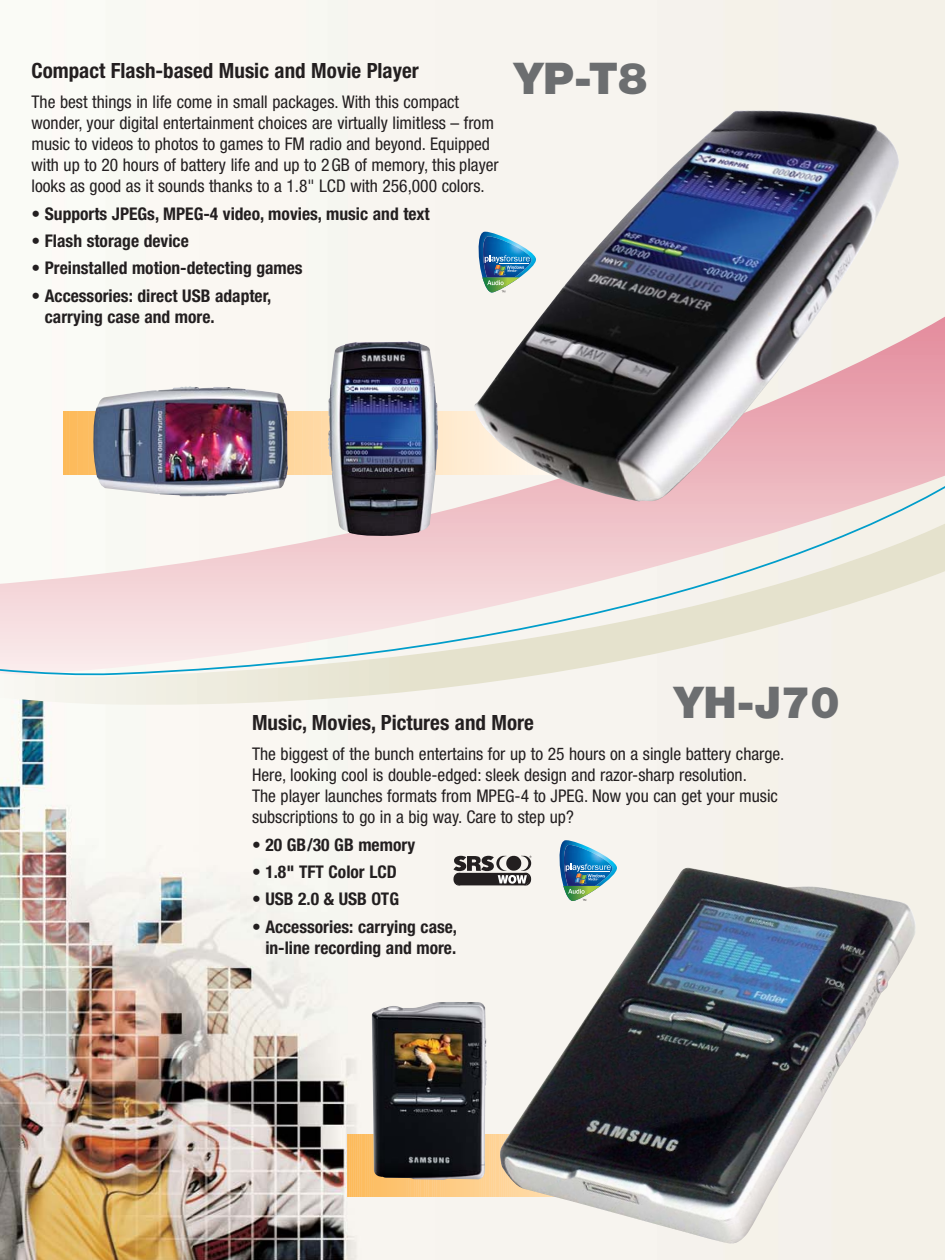
<style>
.page{position:relative;width:945px;height:1260px;background:#fff}
.page>*{position:absolute;margin:0;border:0;box-sizing:border-box;transform-origin:0 0}
.t1{font:900 43.75px "Helvetica Neue";color:#6c6e70}
.t2{font:700 condensed 21px "Helvetica Neue";color:#231f20}
.t3{font:condensed 17.5px/21px "Helvetica Neue";color:#231f20}
.t4{font:700 condensed 17.5px/21px "Helvetica Neue";color:#231f20}
</style>
<div class="page">
<img style="left:0;top:0;width:945px;height:1260px">
<svg style="left:0;top:306px;width:945px;height:150px"></svg>
<svg style="left:0;top:690px;width:945px;height:23px"></svg>
<svg style="left:0;top:456px;width:945px;height:234px"></svg>
<hr style="left:63px;top:411px;width:1px;height:63px;background:#fdba58">
<hr style="left:65px;top:411px;width:1px;height:63px;background:#fdba59">
<hr style="left:67px;top:411px;width:2px;height:63px;background:#fdba5a">
<hr style="left:70px;top:411px;width:1px;height:63px;background:#fdbb5b">
<hr style="left:73px;top:411px;width:1px;height:63px;background:#fdbb5c">
<hr style="left:76px;top:411px;width:1px;height:63px;background:#fdbb5d">
<hr style="left:78px;top:411px;width:1px;height:63px;background:#fdbc5e">
<hr style="left:81px;top:411px;width:1px;height:63px;background:#fdbc5f">
<hr style="left:84px;top:411px;width:1px;height:63px;background:#fdbd60">
<hr style="left:86px;top:411px;width:2px;height:63px;background:#fdbd60">
<hr style="left:89px;top:411px;width:1px;height:63px;background:#fdbd61">
<hr style="left:92px;top:411px;width:1px;height:63px;background:#fdbe62">
<hr style="left:290px;top:411px;width:1px;height:63px;background:#ffd69c">
<hr style="left:292px;top:411px;width:2px;height:63px;background:#ffd69d">
<hr style="left:295px;top:411px;width:1px;height:63px;background:#ffd79e">
<hr style="left:298px;top:411px;width:1px;height:63px;background:#ffd79f">
<hr style="left:301px;top:411px;width:1px;height:63px;background:#ffd89f">
<hr style="left:303px;top:411px;width:1px;height:63px;background:#ffd8a0">
<hr style="left:306px;top:411px;width:1px;height:63px;background:#ffd8a1">
<hr style="left:309px;top:411px;width:1px;height:63px;background:#ffd8a2">
<hr style="left:311px;top:411px;width:2px;height:63px;background:#ffd8a3">
<hr style="left:314px;top:411px;width:1px;height:63px;background:#ffd9a4">
<hr style="left:317px;top:411px;width:1px;height:63px;background:#ffd9a4">
<hr style="left:320px;top:411px;width:1px;height:63px;background:#ffd9a5">
<hr style="left:322px;top:411px;width:1px;height:63px;background:#ffdaa6">
<hr style="left:325px;top:411px;width:1px;height:63px;background:#ffdaa7">
<hr style="left:439px;top:411px;width:1px;height:63px;background:#ffe9cb">
<hr style="left:442px;top:411px;width:1px;height:63px;background:#ffe9cb">
<hr style="left:444px;top:411px;width:1px;height:63px;background:#ffeacc">
<hr style="left:447px;top:411px;width:1px;height:63px;background:#ffeacd">
<hr style="left:450px;top:411px;width:1px;height:63px;background:#ffeace">
<hr style="left:452px;top:411px;width:2px;height:63px;background:#ffebcf">
<hr style="left:455px;top:411px;width:1px;height:63px;background:#ffebd0">
<hr style="left:458px;top:411px;width:1px;height:63px;background:#ffecd1">
<hr style="left:461px;top:411px;width:1px;height:63px;background:#ffecd1">
<hr style="left:463px;top:411px;width:1px;height:63px;background:#ffecd2">
<hr style="left:466px;top:411px;width:1px;height:63px;background:#ffecd3">
<hr style="left:469px;top:411px;width:1px;height:63px;background:#ffedd4">
<hr style="left:471px;top:411px;width:2px;height:63px;background:#ffedd5">
<hr style="left:347px;top:1134px;width:1px;height:63px;background:#fdba58">
<hr style="left:348px;top:1134px;width:1px;height:63px;background:#fdba59">
<hr style="left:350px;top:1134px;width:1px;height:63px;background:#fdba5a">
<hr style="left:352px;top:1134px;width:1px;height:63px;background:#fdbb5b">
<hr style="left:354px;top:1134px;width:1px;height:63px;background:#fdbb5c">
<hr style="left:356px;top:1134px;width:1px;height:63px;background:#fdbb5d">
<hr style="left:358px;top:1134px;width:1px;height:63px;background:#fdbc5e">
<hr style="left:360px;top:1134px;width:1px;height:63px;background:#fdbc5f">
<hr style="left:362px;top:1134px;width:1px;height:63px;background:#fdbd60">
<hr style="left:364px;top:1134px;width:1px;height:63px;background:#fdbd60">
<hr style="left:366px;top:1134px;width:1px;height:63px;background:#fdbd61">
<hr style="left:368px;top:1134px;width:1px;height:63px;background:#fdbe62">
<hr style="left:370px;top:1134px;width:1px;height:63px;background:#fdbe63">
<hr style="left:372px;top:1134px;width:1px;height:63px;background:#fdbe64">
<hr style="left:374px;top:1134px;width:1px;height:63px;background:#fdbf65">
<hr style="left:376px;top:1134px;width:1px;height:63px;background:#fdbf66">
<hr style="left:378px;top:1134px;width:1px;height:63px;background:#fdbf67">
<hr style="left:380px;top:1134px;width:1px;height:63px;background:#fdbf67">
<hr style="left:382px;top:1134px;width:1px;height:63px;background:#fdc068">
<hr style="left:384px;top:1134px;width:1px;height:63px;background:#fdc069">
<hr style="left:386px;top:1134px;width:1px;height:63px;background:#fdc06a">
<hr style="left:388px;top:1134px;width:1px;height:63px;background:#fdc16b">
<hr style="left:390px;top:1134px;width:1px;height:63px;background:#fdc16c">
<hr style="left:391px;top:1134px;width:1px;height:63px;background:#fdc26c">
<hr style="left:393px;top:1134px;width:1px;height:63px;background:#fdc26d">
<hr style="left:395px;top:1134px;width:1px;height:63px;background:#fdc26e">
<hr style="left:397px;top:1134px;width:1px;height:63px;background:#fdc36f">
<hr style="left:399px;top:1134px;width:1px;height:63px;background:#fdc370">
<hr style="left:401px;top:1134px;width:1px;height:63px;background:#fdc371">
<hr style="left:403px;top:1134px;width:1px;height:63px;background:#fdc371">
<hr style="left:405px;top:1134px;width:1px;height:63px;background:#fdc372">
<hr style="left:407px;top:1134px;width:1px;height:63px;background:#fdc473">
<hr style="left:409px;top:1134px;width:1px;height:63px;background:#fdc474">
<hr style="left:411px;top:1134px;width:1px;height:63px;background:#fec575">
<hr style="left:413px;top:1134px;width:1px;height:63px;background:#fec575">
<hr style="left:415px;top:1134px;width:1px;height:63px;background:#fec576">
<hr style="left:417px;top:1134px;width:1px;height:63px;background:#fec677">
<hr style="left:419px;top:1134px;width:1px;height:63px;background:#fec678">
<hr style="left:421px;top:1134px;width:1px;height:63px;background:#fec779">
<hr style="left:423px;top:1134px;width:1px;height:63px;background:#fec779">
<hr style="left:425px;top:1134px;width:1px;height:63px;background:#fec77a">
<hr style="left:427px;top:1134px;width:1px;height:63px;background:#fec87b">
<hr style="left:429px;top:1134px;width:1px;height:63px;background:#fec87c">
<hr style="left:431px;top:1134px;width:1px;height:63px;background:#fec87c">
<hr style="left:433px;top:1134px;width:1px;height:63px;background:#fec87d">
<hr style="left:435px;top:1134px;width:1px;height:63px;background:#fec87e">
<hr style="left:437px;top:1134px;width:1px;height:63px;background:#fec97f">
<hr style="left:439px;top:1134px;width:1px;height:63px;background:#fec97f">
<hr style="left:441px;top:1134px;width:1px;height:63px;background:#feca80">
<hr style="left:443px;top:1134px;width:1px;height:63px;background:#feca81">
<hr style="left:445px;top:1134px;width:1px;height:63px;background:#feca82">
<hr style="left:447px;top:1134px;width:1px;height:63px;background:#fecb83">
<hr style="left:449px;top:1134px;width:1px;height:63px;background:#fecb83">
<hr style="left:451px;top:1134px;width:1px;height:63px;background:#fecc84">
<hr style="left:453px;top:1134px;width:1px;height:63px;background:#fecc85">
<hr style="left:455px;top:1134px;width:1px;height:63px;background:#fecc86">
<hr style="left:457px;top:1134px;width:1px;height:63px;background:#fecd87">
<hr style="left:459px;top:1134px;width:1px;height:63px;background:#fecd87">
<hr style="left:461px;top:1134px;width:1px;height:63px;background:#fecd88">
<hr style="left:462px;top:1134px;width:1px;height:63px;background:#fecd89">
<hr style="left:464px;top:1134px;width:1px;height:63px;background:#fece89">
<hr style="left:466px;top:1134px;width:1px;height:63px;background:#fece8a">
<hr style="left:468px;top:1134px;width:1px;height:63px;background:#fece8b">
<hr style="left:470px;top:1134px;width:1px;height:63px;background:#fecf8c">
<hr style="left:472px;top:1134px;width:1px;height:63px;background:#fecf8c">
<hr style="left:474px;top:1134px;width:1px;height:63px;background:#fecf8d">
<hr style="left:476px;top:1134px;width:1px;height:63px;background:#fed08e">
<hr style="left:478px;top:1134px;width:1px;height:63px;background:#fed08e">
<hr style="left:480px;top:1134px;width:1px;height:63px;background:#ffd18f">
<hr style="left:482px;top:1134px;width:1px;height:63px;background:#ffd190">
<hr style="left:484px;top:1134px;width:1px;height:63px;background:#ffd191">
<hr style="left:486px;top:1134px;width:1px;height:63px;background:#ffd292">
<hr style="left:488px;top:1134px;width:1px;height:63px;background:#ffd292">
<hr style="left:490px;top:1134px;width:1px;height:63px;background:#ffd293">
<hr style="left:492px;top:1134px;width:1px;height:63px;background:#ffd294">
<hr style="left:494px;top:1134px;width:1px;height:63px;background:#ffd395">
<hr style="left:496px;top:1134px;width:1px;height:63px;background:#ffd396">
<hr style="left:498px;top:1134px;width:1px;height:63px;background:#ffd396">
<img style="left:328px;top:341px;width:110px;height:195px">
<img style="left:93px;top:386px;width:195px;height:110px">
<img style="left:474px;top:110px;width:425px;height:392px">
<img style="left:499px;top:867px;width:418px;height:377px">
<img style="left:372px;top:1002px;width:116px;height:178px">
<svg style="left:453px;top:856px;width:78px;height:29px"></svg>
<img style="left:560px;top:840px;width:57px;height:61px">
<img style="left:479px;top:232px;width:57px;height:61px">
<p class="t2" style="left:32px;top:63px;width:389px">Compact Flash-based Music and Movie Player</p>
<p class="t3" style="left:32px;top:93px;width:469px">The best things in life come in small packages. With this compact wonder, your digital entertainment choices are virtually limitless – from music to videos to photos to games to FM radio and beyond. Equipped with up to 20 hours of battery life and up to 2 GB of memory, this player looks as good as it sounds thanks to a 1.8" LCD with 256,000 colors.</p>
<p class="t4" style="left:32px;top:205px;width:400px">• Supports JPEGs, MPEG-4 video, movies, music and text</p>
<p class="t4" style="left:32px;top:232px;width:159px">• Flash storage device</p>
<p class="t4" style="left:32px;top:259px;width:273px">• Preinstalled motion-detecting games</p>
<p class="t4" style="left:45px;top:286px;width:228px;text-indent:-13px">• Accessories: direct USB adapter, carrying case and more.</p>
<h1 class="t1" style="left:514px;top:63px;width:135px">YP-T8</h1>
<h1 class="t1" style="left:674px;top:687px;width:167px">YH-J70</h1>
<p class="t2" style="left:252px;top:715px;width:283px">Music, Movies, Pictures and More</p>
<p class="t3" style="left:252px;top:745px;width:534px">The biggest of the bunch entertains for up to 25 hours on a single battery charge.<br>Here, looking cool is double-edged: sleek design and razor-sharp resolution.<br>The player launches formats from MPEG-4 to JPEG. Now you can get your music subscriptions to go in a big way. Care to step up?</p>
<p class="t4" style="left:252px;top:835px;width:165px">• 20 GB/30 GB memory</p>
<p class="t4" style="left:252px;top:863px;width:146px">• 1.8" TFT Color LCD</p>
<p class="t4" style="left:252px;top:890px;width:149px">• USB 2.0 &amp; USB OTG</p>
<p class="t4" style="left:252px;top:917px;width:207px;text-align:right">• Accessories: carrying case, in-line recording and more.</p>
</div>
